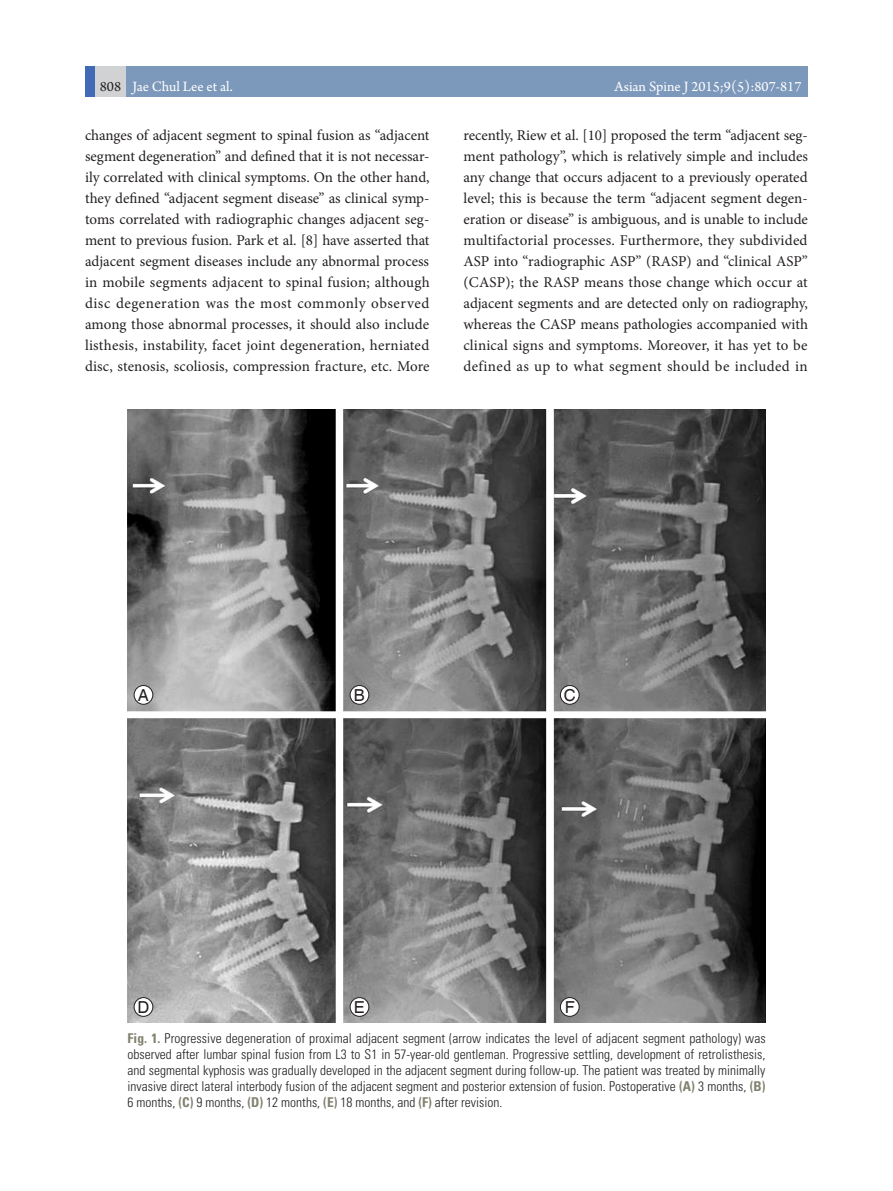
<style>
.page{position:relative;width:893px;height:1191px;background:#fff}
.page>*{position:absolute;margin:0;border:0;box-sizing:border-box;transform-origin:0 0}
.t1{font:16.5px "Helvetica";color:#231f20}
.본문_내용_첫문단{font:15px/21px "Minion Pro";letter-spacing:.01em;color:#231f20;text-align:justify}
.t2{font:15px "Arno Pro";color:#fff}
.t3{font:15px "Arno Pro";color:#231f20}
.t4{font:300 condensed 13.5px/16.2px "Univers LT Std";color:#231f20;text-align:justify}
.s1{font-weight:700;color:#82806e}
</style>
<div class="page">
<div style="left:85px;top:66px;width:58px;height:31px;background:#d1d2d4"></div>
<div style="left:126px;top:66px;width:682px;height:31px;background:#7c98bb"></div>
<div style="left:85px;top:66px;width:10px;height:31px;background:#406ab4"></div>
<img style="left:128px;top:409px;width:637px;height:613px">
<div style="left:134px;top:685px;width:19px;height:19px;background:#fff;border-radius:50%"></div>
<div style="left:134px;top:685px;width:19px;height:19px;border:1px solid #231f20;border-radius:50%"></div>
<div style="left:350px;top:685px;width:19px;height:19px;background:#fff;border-radius:50%"></div>
<div style="left:350px;top:685px;width:19px;height:19px;border:1px solid #231f20;border-radius:50%"></div>
<div style="left:560px;top:685px;width:19px;height:19px;background:#fff;border-radius:50%"></div>
<div style="left:560px;top:685px;width:19px;height:19px;border:1px solid #231f20;border-radius:50%"></div>
<div style="left:134px;top:997px;width:19px;height:19px;background:#fff;border-radius:50%"></div>
<div style="left:134px;top:997px;width:19px;height:19px;border:1px solid #231f20;border-radius:50%"></div>
<div style="left:350px;top:997px;width:19px;height:19px;background:#fff;border-radius:50%"></div>
<div style="left:350px;top:997px;width:19px;height:19px;border:1px solid #231f20;border-radius:50%"></div>
<div style="left:560px;top:997px;width:19px;height:19px;background:#fff;border-radius:50%"></div>
<div style="left:560px;top:997px;width:19px;height:19px;border:1px solid #231f20;border-radius:50%"></div>
<p class="t3" style="left:100px;top:78px;width:23px">808</p>
<p class="t2" style="left:133px;top:78px;width:102px">Jae Chul Lee et al.</p>
<p class="t2" style="left:614px;top:78px;width:189px">Asian Spine J 2015;9(5):807-817</p>
<p class="본문_내용_첫문단" style="left:85px;top:125px;width:346px">changes of adjacent segment to spinal fusion as “adjacent segment degeneration” and defined that it is not necessar&shy;ily correlated with clinical symptoms. On the other hand, they defined “adjacent segment disease” as clinical symp&shy;toms correlated with radiographic changes adjacent seg&shy;ment to previous fusion. Park et al. [8] have asserted that adjacent segment diseases include any abnormal process in mobile segments adjacent to spinal fusion; although disc degeneration was the most commonly observed among those abnormal processes, it should also include listhesis, instability, facet joint degeneration, herniated disc, stenosis, scoliosis, compression fracture, etc. More</p>
<p class="본문_내용_첫문단" style="left:463px;top:125px;width:346px">recently, Riew et al. [10] proposed the term “adjacent seg&shy;ment pathology”, which is relatively simple and includes any change that occurs adjacent to a previously operated level; this is because the term “adjacent segment degen&shy;eration or disease” is ambiguous, and is unable to include multifactorial processes. Furthermore, they subdivided ASP into “radiographic ASP” (RASP) and “clinical ASP” (CASP); the RASP means those change which occur at adjacent segments and are detected only on radiography, whereas the CASP means pathologies accompanied with clinical signs and symptoms. Moreover, it has yet to be defined as up to what segment should be included in</p>
<p class="t1" style="left:138px;top:685px;width:13px">A</p>
<p class="t1" style="left:354px;top:685px;width:13px">B</p>
<p class="t1" style="left:564px;top:685px;width:13px">C</p>
<p class="t1" style="left:137px;top:997px;width:13px">D</p>
<p class="t1" style="left:354px;top:997px;width:13px">E</p>
<p class="t1" style="left:565px;top:997px;width:12px">F</p>
<p class="t4" style="left:128px;top:1029px;width:640px"><span class="s1">Fig. 1.</span> Progressive degeneration of proximal adjacent segment (arrow indicates the level of adjacent segment pathology) was observed after lumbar spinal fusion from L3 to S1 in 57-year-old gentleman. Progressive settling, development of retrolisthesis, and segmental kyphosis was gradually developed in the adjacent segment during follow-up. The patient was treated by minimally invasive direct lateral interbody fusion of the adjacent segment and posterior extension of fusion. Postoperative <span class="s1">(A)</span> 3 months, <span class="s1">(B)<br></span>6 months, <span class="s1">(C)</span> 9 months, <span class="s1">(D)</span> 12 months, <span class="s1">(E)</span> 18 months, and <span class="s1">(F)</span> after revision.</p>
</div>
